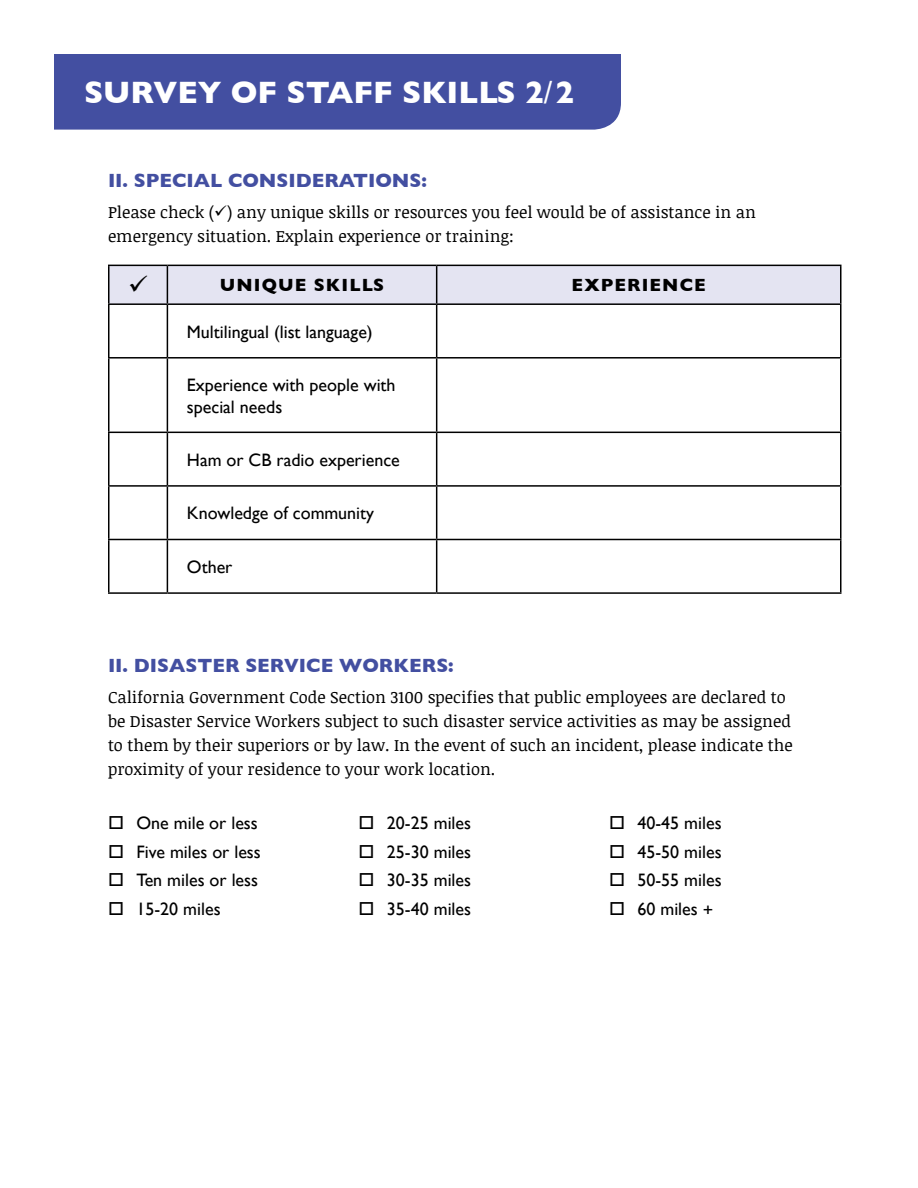
<style>
.page{position:relative;width:918px;height:1188px;background:#fff}
.page>*{position:absolute;margin:0;border:0;box-sizing:border-box;transform-origin:0 0}
.t1{font:700 31.5px "Gill Sans";color:#fff}
.t2{font:700 19.5px "Gill Sans";color:#434fa1}
.t3{font:18px/21.6px "Gill Sans";color:#000}
.t4{font:700 18px "Gill Sans";letter-spacing:.06em;color:#000}
.t5{font:16.5px/24px "Noticia Text";color:#000}
.s1{font-weight:400}
</style>
<div class="page">
<hr style="left:108px;top:265px;width:59px;height:1px;background:#000">
<hr style="left:108px;top:266px;width:2px;height:37px;background:#000">
<hr style="left:437px;top:265px;width:405px;height:1px;background:#000">
<hr style="left:840px;top:266px;width:2px;height:37px;background:#000">
<hr style="left:108px;top:303px;width:59px;height:2px;background:#000">
<hr style="left:108px;top:305px;width:2px;height:52px;background:#000">
<hr style="left:167px;top:303px;width:270px;height:2px;background:#000">
<hr style="left:167px;top:305px;width:1px;height:52px;background:#000">
<hr style="left:437px;top:303px;width:405px;height:2px;background:#000">
<hr style="left:436px;top:305px;width:1px;height:52px;background:#000">
<hr style="left:840px;top:305px;width:2px;height:52px;background:#000">
<hr style="left:108px;top:357px;width:59px;height:2px;background:#000">
<hr style="left:108px;top:359px;width:2px;height:73px;background:#000">
<hr style="left:167px;top:357px;width:270px;height:2px;background:#000">
<hr style="left:167px;top:359px;width:1px;height:73px;background:#000">
<hr style="left:437px;top:357px;width:405px;height:2px;background:#000">
<hr style="left:436px;top:359px;width:1px;height:73px;background:#000">
<hr style="left:840px;top:359px;width:2px;height:73px;background:#000">
<hr style="left:108px;top:432px;width:59px;height:1px;background:#000">
<hr style="left:108px;top:433px;width:2px;height:52px;background:#000">
<hr style="left:167px;top:432px;width:270px;height:1px;background:#000">
<hr style="left:167px;top:433px;width:1px;height:52px;background:#000">
<hr style="left:437px;top:432px;width:405px;height:1px;background:#000">
<hr style="left:436px;top:433px;width:1px;height:52px;background:#000">
<hr style="left:840px;top:433px;width:2px;height:52px;background:#000">
<hr style="left:108px;top:485px;width:59px;height:2px;background:#000">
<hr style="left:108px;top:487px;width:2px;height:52px;background:#000">
<hr style="left:167px;top:485px;width:270px;height:2px;background:#000">
<hr style="left:167px;top:487px;width:1px;height:52px;background:#000">
<hr style="left:437px;top:485px;width:405px;height:2px;background:#000">
<hr style="left:436px;top:487px;width:1px;height:52px;background:#000">
<hr style="left:840px;top:487px;width:2px;height:52px;background:#000">
<hr style="left:108px;top:539px;width:59px;height:1px;background:#000">
<hr style="left:108px;top:540px;width:2px;height:52px;background:#000">
<hr style="left:167px;top:539px;width:270px;height:1px;background:#000">
<hr style="left:167px;top:540px;width:1px;height:52px;background:#000">
<hr style="left:437px;top:539px;width:405px;height:1px;background:#000">
<hr style="left:436px;top:540px;width:1px;height:52px;background:#000">
<hr style="left:840px;top:540px;width:2px;height:52px;background:#000">
<hr style="left:108px;top:592px;width:59px;height:2px;background:#000">
<hr style="left:167px;top:592px;width:270px;height:2px;background:#000">
<hr style="left:437px;top:592px;width:405px;height:2px;background:#000">
<div style="left:54px;top:54px;width:567px;height:76px;background:#434fa1"></div>
<svg style="left:109px;top:265px;width:732px;height:39px"></svg>
<p class="t1" style="left:84px;top:67px;width:492px">SURVEY OF STAFF SKILLS 2<span class="s1">/</span>2</p>
<p class="t2" style="left:108px;top:165px;width:320px">II. SPECIAL CONSIDERATIONS:</p>
<p class="t5" style="left:108px;top:200px;width:649px">Please check (✓) any unique skills or resources you feel would be of assistance in an emergency situation. Explain experience or training:</p>
<p class="t4" style="left:220px;top:271px;width:166px">UNIQUE SKILLS</p>
<p class="t4" style="left:572px;top:271px;width:136px">EXPERIENCE</p>
<p class="t3" style="left:187px;top:321px;width:187px">Multilingual (list language)</p>
<p class="t3" style="left:187px;top:375px;width:210px">Experience with people with special needs</p>
<p class="t3" style="left:187px;top:449px;width:214px">Ham or CB radio experience</p>
<p class="t3" style="left:187px;top:503px;width:189px">Knowledge of community</p>
<p class="t3" style="left:187px;top:556px;width:47px">Other</p>
<p class="t2" style="left:108px;top:650px;width:347px">II. DISASTER SERVICE WORKERS:</p>
<p class="t5" style="left:108px;top:685px;width:686px">California Government Code Section 3100 specifies that public employees are declared to be Disaster Service Workers subject to such disaster service activities as may be assigned to them by their superiors or by law. In the event of such an incident, please indicate the proximity of your residence to your work location.</p>
<p class="t3" style="left:108px;top:813px;width:151px">□ One mile or less</p>
<p class="t3" style="left:108px;top:841px;width:154px">□ Five miles or less</p>
<p class="t3" style="left:108px;top:870px;width:152px">□ Ten miles or less</p>
<p class="t3" style="left:108px;top:898px;width:114px">□ 15-20 miles</p>
<p class="t3" style="left:358px;top:813px;width:114px">□ 20-25 miles</p>
<p class="t3" style="left:358px;top:841px;width:114px">□ 25-30 miles</p>
<p class="t3" style="left:358px;top:870px;width:114px">□ 30-35 miles</p>
<p class="t3" style="left:358px;top:898px;width:114px">□ 35-40 miles</p>
<p class="t3" style="left:609px;top:813px;width:114px">□ 40-45 miles</p>
<p class="t3" style="left:609px;top:841px;width:114px">□ 45-50 miles</p>
<p class="t3" style="left:609px;top:870px;width:114px">□ 50-55 miles</p>
<p class="t3" style="left:609px;top:898px;width:106px">□ 60 miles +</p>
</div>
